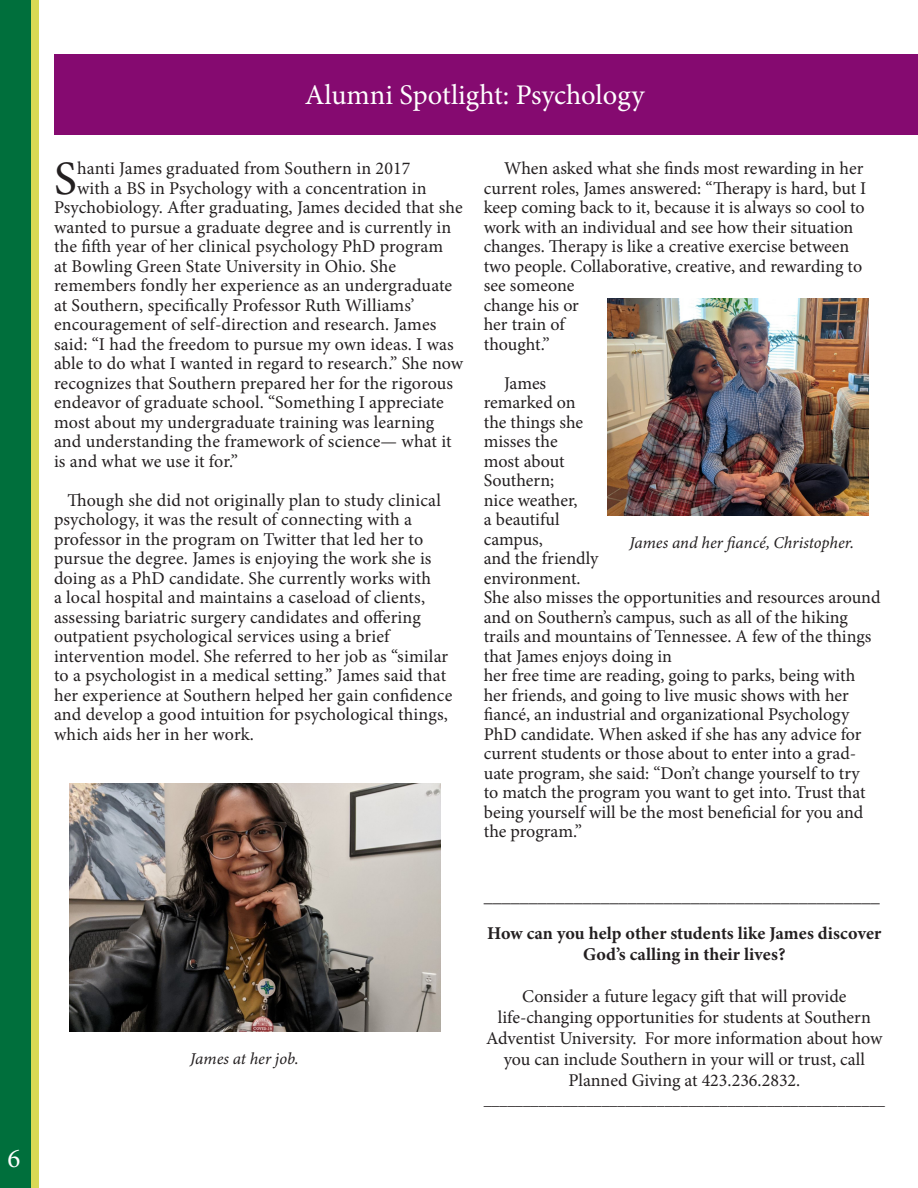
<style>
.page{position:relative;width:918px;height:1188px;background:#fff}
.page>*{position:absolute;margin:0;border:0;box-sizing:border-box;transform-origin:0 0}
.Intro_paragraph{font:48px "Minion Pro";color:#231f20}
.t1{font:28.5px "Minion Pro";color:#fff}
.t2{font:27px "Minion Pro";color:#fff}
.Body{font:18px/19.5px "Minion Pro";color:#231f20}
.Intro_paragraph-2{font:18px "Minion Pro";letter-spacing:.01em;color:#231f20}
.t3{font:18px/21px "Minion Variable Concept";letter-spacing:.005em;color:#231f20;text-align:center}
.t4{font:italic 16.5px "Minion Variable Concept";color:#231f20}
.t5{font:15.75px "Minion Pro";color:#231f20}
</style>
<div class="page">
<div style="left:0;top:0;width:39px;height:1188px;background:#d9da55"></div>
<div style="left:0;top:0;width:31px;height:1188px;background:#006f3c"></div>
<div style="left:54px;top:54px;width:864px;height:81px;background:#850a70"></div>
<img style="left:69px;top:783px;width:371px;height:248px">
<img style="left:608px;top:299px;width:261px;height:216px">
<h3 class="t2" style="left:8px;top:1140px;width:14px">6</h3>
<p class="t1" style="left:305px;top:76px;width:341px">Alumni Spotlight: Psychology</p>
<p class="Intro_paragraph" style="left:54px;top:146px;width:24px">S</p>
<p class="Intro_paragraph-2" style="left:77px;top:156px;width:335px">hanti James graduated from Southern in 2017</p>
<p class="Intro_paragraph-2" style="left:77px;top:176px;width:351px">with a BS in Psychology with a concentration in</p>
<p class="Intro_paragraph-2" style="left:54px;top:195px;width:410px">Psychobiology. After graduating, James decided that she</p>
<p class="Intro_paragraph-2" style="left:54px;top:215px;width:399px">wanted to pursue a graduate degree and is currently in</p>
<p class="Intro_paragraph-2" style="left:54px;top:234px;width:391px">the fifth year of her clinical psychology PhD program</p>
<p class="Intro_paragraph-2" style="left:54px;top:254px;width:344px">at Bowling Green State University in Ohio. She</p>
<p class="Intro_paragraph-2" style="left:54px;top:273px;width:400px">remembers fondly her experience as an undergraduate</p>
<p class="Intro_paragraph-2" style="left:54px;top:293px;width:362px">at Southern, specifically Professor Ruth Williams’</p>
<p class="Intro_paragraph-2" style="left:54px;top:312px;width:384px">encouragement of self-direction and research. James</p>
<p class="Intro_paragraph-2" style="left:54px;top:332px;width:401px">said: “I had the freedom to pursue my own ideas. I was</p>
<p class="Intro_paragraph-2" style="left:54px;top:351px;width:411px">able to do what I wanted in regard to research.” She now</p>
<p class="Intro_paragraph-2" style="left:54px;top:371px;width:401px">recognizes that Southern prepared her for the rigorous</p>
<p class="Intro_paragraph-2" style="left:54px;top:390px;width:391px">endeavor of graduate school. “Something I appreciate</p>
<p class="Intro_paragraph-2" style="left:54px;top:410px;width:382px">most about my undergraduate training was learning</p>
<p class="Intro_paragraph-2" style="left:54px;top:429px;width:399px">and understanding the framework of science— what it</p>
<p class="Intro_paragraph-2" style="left:54px;top:449px;width:186px">is and what we use it for.”</p>
<p class="Body" style="left:54px;top:490px;width:400px;text-indent:14px">Though she did not originally plan to study clinical psychology, it was the result of connecting with a professor in the program on Twitter that led her to pursue the degree. James is enjoying the work she is doing as a PhD candidate. She currently works with<br>a local hospital and maintains a caseload of clients, assessing bariatric surgery candidates and offering outpatient psychological services using a brief intervention model. She referred to her job as “similar to a psychologist in a medical setting.” James said that her experience at Southern helped her gain confidence and develop a good intuition for psychological things, which aids her in her work.</p>
<p class="Body" style="left:484px;top:159px;width:384px;text-indent:20px">When asked what she finds most rewarding in her current roles, James answered: “Therapy is hard, but I keep coming back to it, because it is always so cool to work with an individual and see how their situation changes. Therapy is like a creative exercise between two people. Collaborative, creative, and rewarding to see someone<br>change his or<br>her train of<br>thought.”</p>
<p class="Body" style="left:484px;top:373px;width:101px;text-indent:20px">James remarked on the things she misses the most about<br>Southern; nice weather, a beautiful campus,</p>
<p class="Body" style="left:484px;top:549px;width:116px">and the friendly</p>
<p class="Body" style="left:484px;top:568px;width:398px">environment.<br>She also misses the opportunities and resources around and on Southern’s campus, such as all of the hiking trails and mountains of Tennessee. A few of the things that James enjoys doing in</p>
<p class="Body" style="left:484px;top:666px;width:383px">her free time are reading, going to parks, being with her friends, and going to live music shows with her fiancé, an industrial and organizational Psychology PhD candidate. When asked if she has any advice for current students or those about to enter into a grad&shy;uate program, she said: “Don’t change yourself to try to match the program you want to get into. Trust that being yourself will be the most beneficial for you and the program.”</p>
<p class="t4" style="left:629px;top:531px;width:226px">James and her fiancé, Christopher.</p>
<p class="t4" style="left:190px;top:1047px;width:109px">James at her job.</p>
<p class="Body" style="left:484px;top:886px;width:397px">____________________________________________</p>
<p class="t3" style="left:487px;top:923px;width:396px">How can you help other students like James discover<br>God’s calling in their lives?</p>
<p class="Body" style="left:486px;top:986px;width:398px;line-height:21px;text-align:center">Consider a future legacy gift that will provide life-changing opportunities for students at Southern Adventist University. For more information about how you can include Southern in your will or trust, call Planned Giving at 423.236.2832.</p>
<p class="t5" style="left:484px;top:1089px;width:403px">___________________________________________________</p>
</div>
